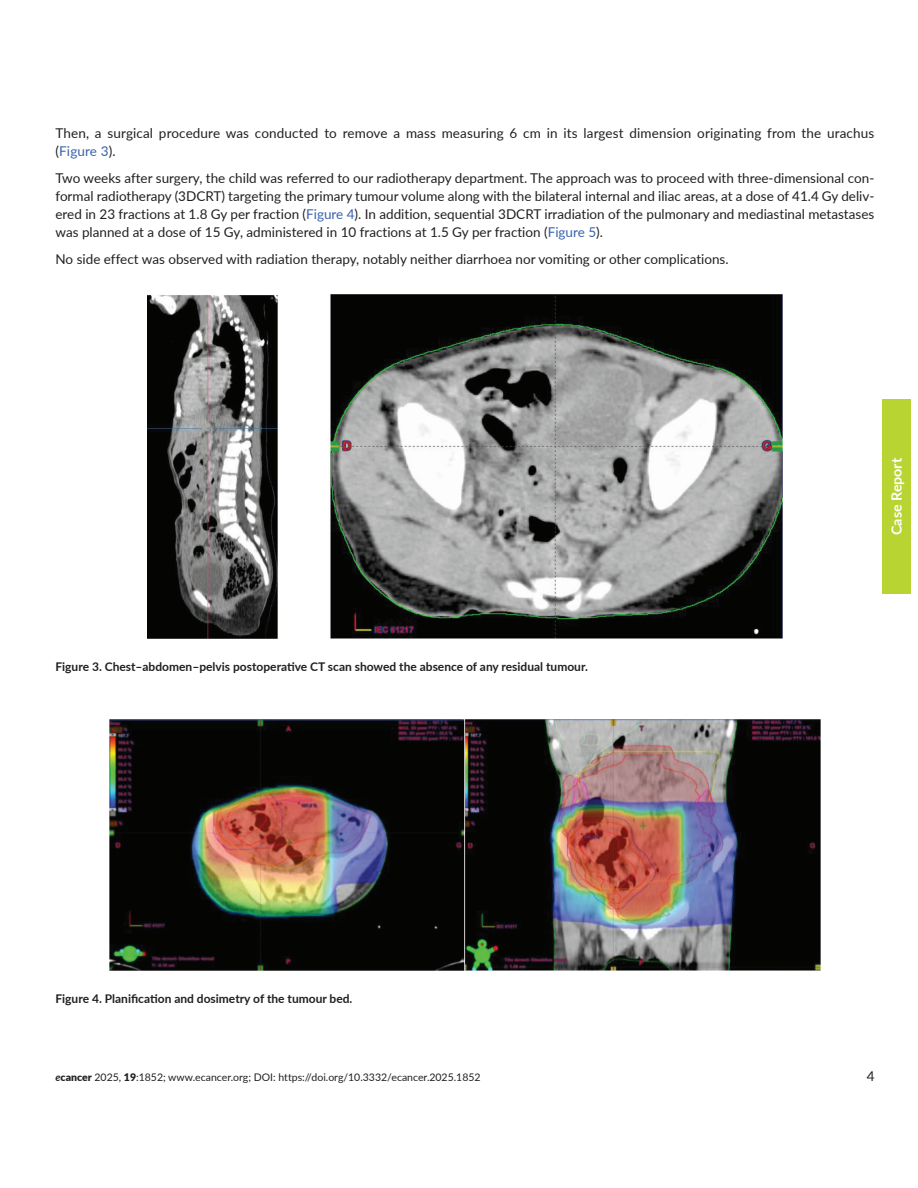
<style>
.page{position:relative;width:918px;height:1188px;background:#fff}
.page>*{position:absolute;margin:0;border:0;box-sizing:border-box;transform-origin:0 0}
.t1{font:700 14.25px "Lato";color:#fff}
.t2{font:13.5px/18px "Lato";color:#231f20}
.t3{font:700 12px "Lato";color:#231f20}
.t4{font:10.5px "Lato";color:#231f20}
.s1{color:#3862ae}
.s2{font-weight:700;font-style:italic}
.s3{font-weight:900}
</style>
<div class="page">
<div style="left:882px;top:399px;width:29px;height:195px;background:#b8d432"></div>
<img style="left:147px;top:295px;width:636px;height:344px">
<img style="left:110px;top:720px;width:710px;height:251px">
<p class="t2" style="left:55px;top:124px;width:820px">Then, a surgical procedure was conducted to remove a mass measuring 6 cm in its largest dimension originating from the urachus (<span class="s1">Figure 3</span>).</p>
<p class="t2" style="left:55px;top:169px;width:820px;text-align:justify">Two weeks after surgery, the child was referred to our radiotherapy department. The approach was to proceed with three-dimensional con&shy;formal radiotherapy (3DCRT) targeting the primary tumour volume along with the bilateral internal and iliac areas, at a dose of 41.4 Gy deliv&shy;ered in 23 fractions at 1.8 Gy per fraction (<span class="s1">Figure 4</span>). In addition, sequential 3DCRT irradiation of the pulmonary and mediastinal metastases was planned at a dose of 15 Gy, administered in 10 fractions at 1.5 Gy per fraction (<span class="s1">Figure 5</span>).</p>
<p class="t2" style="left:55px;top:250px;width:675px">No side effect was observed with radiation therapy, notably neither diarrhoea nor vomiting or other complications.</p>
<p class="t3" style="left:56px;top:658px;width:534px">Figure 3. Chest–abdomen–pelvis postoperative CT scan showed the absence of any residual tumour.</p>
<p class="t1" style="left:886px;top:535px;width:79px;rotate:-90deg">Case Report</p>
<p class="t3" style="left:56px;top:990px;width:299px">Figure 4. Planification and dosimetry of the tumour bed.</p>
<p class="t4" style="left:56px;top:1070px;width:427px"><span class="s2">e</span><span class="s3">cancer</span> 2025, <span class="s3">19</span>:1852; www.ecancer.org; DOI: https://doi.org/10.3332/ecancer.2025.1852</p>
<p class="t2" style="left:867px;top:1067px;width:9px">4</p>
</div>
